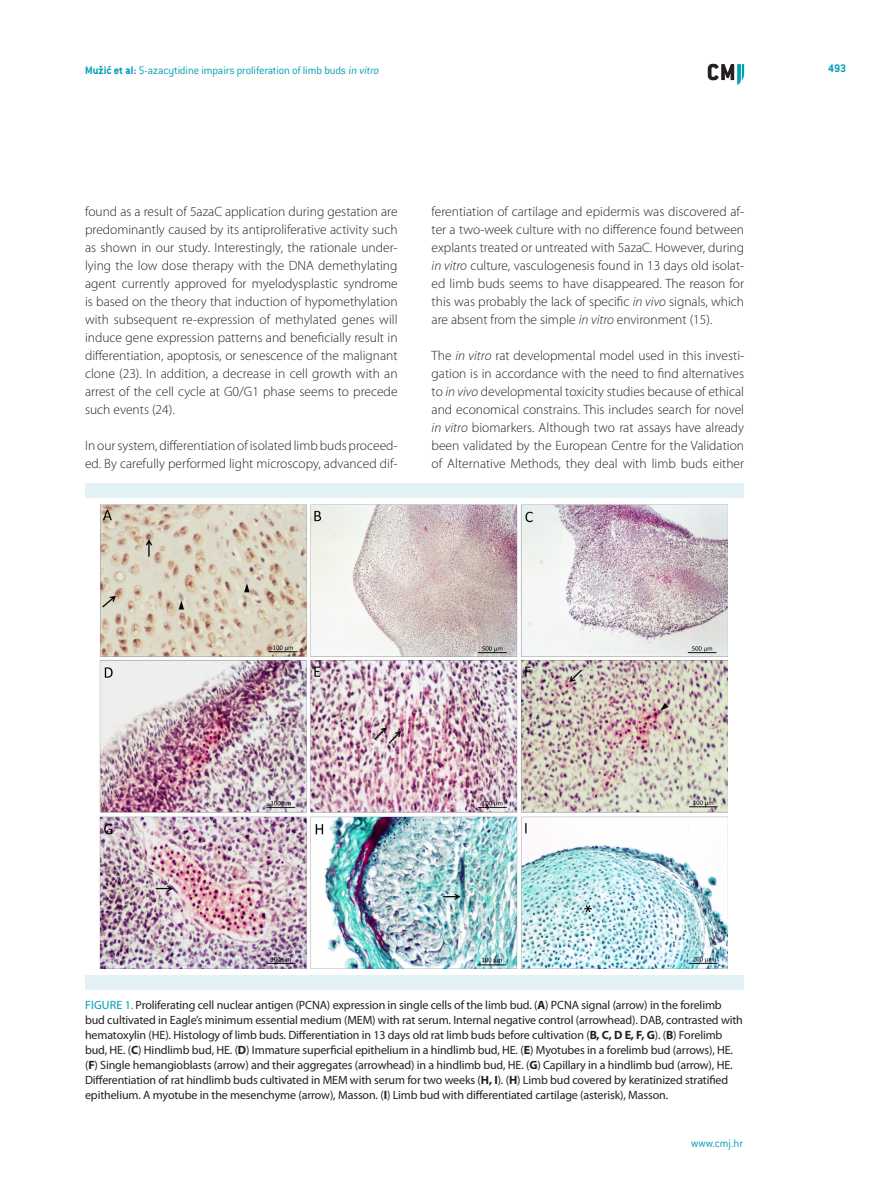
<style>
.page{position:relative;width:893px;height:1191px;background:#fff}
.page>*{position:absolute;margin:0;border:0;box-sizing:border-box;transform-origin:0 0}
.t1{font:300 13.5px/18px "Myriad Pro";color:#231f20;text-align:justify}
.t2{font:12px/15px "Myriad Pro";letter-spacing:-.01em;color:#231f20}
.t3{font:300 12px "ITC Conduit LTCE";letter-spacing:-.01em;color:#009fb4}
.t4{font:700 12px "ITC Conduit LTCE";color:#009fb4}
.s1{font-weight:700}
.s2{font-style:italic}
.s3{color:#009fb4}
</style>
<div class="page">
<svg style="left:708px;top:64px;width:36px;height:21px"></svg>
<img style="left:99px;top:504px;width:629px;height:464px">
<div style="left:85px;top:483px;width:659px;height:14px;background:#e2f2f5"></div>
<div style="left:85px;top:975px;width:659px;height:15px;background:#e2f2f5"></div>
<p class="t3" style="left:85px;top:63px;width:297px"><span class="s1">Mužić et al:</span> 5-azacytidine impairs proliferation of limb buds <span class="s2">in vitro</span></p>
<p class="t4" style="left:828px;top:61px;width:20px">493</p>
<p class="t1" style="left:85px;top:202px;width:314px">found as a result of 5azaC application during gestation are predominantly caused by its antiproliferative activity such as shown in our study. Interestingly, the rationale under&shy;lying the low dose therapy with the DNA demethylating agent currently approved for myelodysplastic syndrome is based on the theory that induction of hypomethylation with subsequent re-expression of methylated genes will induce gene expression patterns and beneficially result in differentiation, apoptosis, or senescence of the malignant clone (23). In addition, a decrease in cell growth with an arrest of the cell cycle at G0/G1 phase seems to precede such events (24).</p>
<p class="t1" style="left:85px;top:436px;width:314px">In our system, differentiation of isolated limb buds proceed&shy;ed. By carefully performed light microscopy, advanced dif-</p>
<p class="t1" style="left:432px;top:202px;width:314px">ferentiation of cartilage and epidermis was discovered af&shy;ter a two-week culture with no difference found between explants treated or untreated with 5azaC. However, during <span class="s2">in vitro</span> culture, vasculogenesis found in 13 days old isolat&shy;ed limb buds seems to have disappeared. The reason for this was probably the lack of specific <span class="s2">in vivo</span> signals, which are absent from the simple <span class="s2">in vitro</span> environment (15).</p>
<p class="t1" style="left:432px;top:346px;width:314px">The <span class="s2">in vitro</span> rat developmental model used in this investi&shy;gation is in accordance with the need to find alternatives to <span class="s2">in vivo</span> developmental toxicity studies because of ethical and economical constrains. This includes search for novel <span class="s2">in vitro</span> biomarkers. Although two rat assays have already been validated by the European Centre for the Validation of Alternative Methods, they deal with limb buds either</p>
<p class="t2" style="left:85px;top:997px;width:659px"><span class="s3">Figure 1.</span> Proliferating cell nuclear antigen (PCNA) expression in single cells of the limb bud. (<span class="s1">A</span>) PCNA signal (arrow) in the forelimb bud cultivated in Eagle’s minimum essential medium (MEM) with rat serum. I nternal negative control (arrowhead). DAB, contrasted with hematoxylin (HE). Histology of limb buds. Differentiation in 13 days old rat limb buds before cultivation (<span class="s1">B, C, D E, F, G</span>). (<span class="s1">B</span>) Forelimb bud, HE. (<span class="s1">C</span>) Hindlimb bud, HE. (<span class="s1">D</span>) I mmature superficial epithelium in a hindlimb bud, HE. (<span class="s1">E</span>) Myotubes in a forelimb bud (arrows), HE. (<span class="s1">F</span>) Single hemangioblasts (arrow) and their aggregates (arrowhead) in a hindlimb bud, HE. (<span class="s1">G</span>) Capillary in a hindlimb bud (arrow), HE.<br>Differentiation of rat hindlimb buds cultivated in MEM with serum for two weeks (<span class="s1">H, I</span>). (<span class="s1">H</span>) Limb bud covered by keratinized stratified epithelium. A myotube in the mesenchyme (arrow), Masson. (<span class="s1">I</span>) Limb bud with differentiated cartilage (asterisk), Masson.</p>
<p class="t3" style="left:691px;top:1136px;width:54px">www.cmj.hr</p>
</div>
